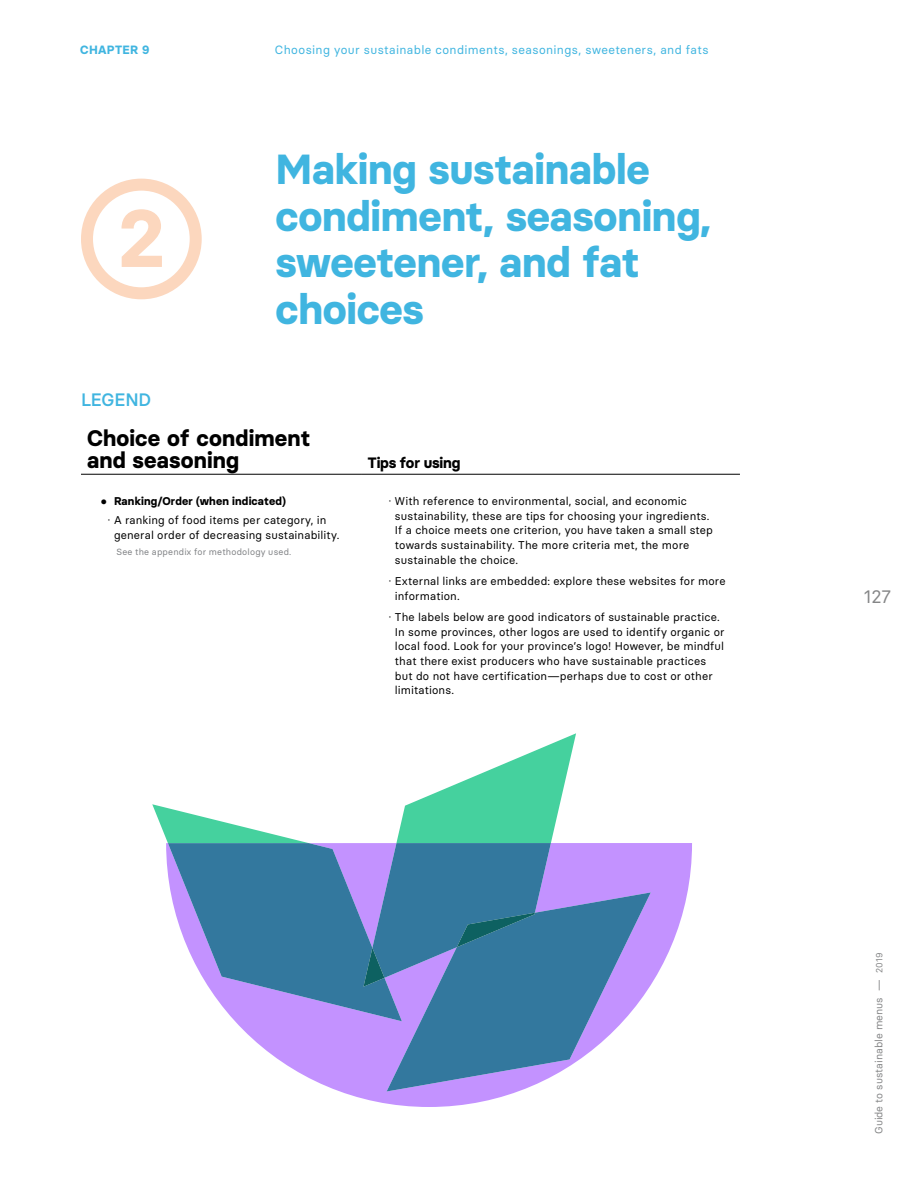
<style>
.page{position:relative;width:918px;height:1188px;background:#fff}
.page>*{position:absolute;margin:0;border:0;box-sizing:border-box;transform-origin:0 0}
.t1{font:700 81px "Basier Circle";color:#fcd7be}
.t2{font:700 42px/46.5px "Basier Circle";letter-spacing:-.005em;color:#40b5e0}
.t3{font:700 22.5px/22.5px "Basier Circle";letter-spacing:.01em;color:#000}
.t4{font:500 18px "Basier Circle";letter-spacing:-.005em;color:#40b5e0}
.t5{font:18px "Basier Circle";color:#858687}
.t6{font:700 15px "Basier Circle";letter-spacing:-.015em;color:#000}
.t7{font:12px "Basier Circle";letter-spacing:.03em;color:#40b5e0}
.t8{font:700 12px "Basier Circle";letter-spacing:.03em;color:#40b5e0}
.t9{font:11.25px/14.7px "Basier Circle";letter-spacing:.01em;color:#000}
.t10{font:10.5px "Basier Circle";color:#858687}
.t11{font:9px "Basier Circle";letter-spacing:.025em;color:#808285}
.s1{font-weight:700}
.s2{font-family:"Arial"}
.s3{font-size:9px}
</style>
<div class="page">
<hr style="left:81px;top:474px;width:281px;height:1px;background:#000">
<hr style="left:362px;top:474px;width:378px;height:1px;background:#000">
<div style="left:81px;top:179px;width:121px;height:120px;border:12px solid #fcd7be;border-radius:50%"></div>
<svg style="left:235px;top:843px;width:457px;height:264px;fill:#c392ff"></svg>
<svg style="left:387px;top:892px;width:264px;height:200px"></svg>
<svg style="left:152px;top:733px;width:424px;height:288px"></svg>
<p class="t8" style="left:80px;top:42px;width:71px">CHAPTER 9</p>
<p class="t7" style="left:275px;top:42px;width:435px">Choosing your sustainable condiments, seasonings, sweeteners, and fats</p>
<h1 class="t1" style="left:119px;top:188px;width:48px">2</h1>
<h2 class="t2" style="left:275px;top:146px;width:437px">Making sustainable condiment, seasoning, sweetener, and fat choices</h2>
<h3 class="t4" style="left:81px;top:388px;width:72px">LEGEND</h3>
<h3 class="t3" style="left:87px;top:426px;width:225px">Choice of condiment and seasoning</h3>
<p class="t9" style="left:107px;top:491px;width:221px;line-height:19.2px;text-indent:7px"><span class="s1">Ranking/Order (when indicated)<br></span><span class="s2">·</span> A ranking of food items per category, in</p>
<p class="t9" style="left:114px;top:528px;width:227px">general order of decreasing sustainability.</p>
<p class="t11" style="left:116px;top:546px;width:177px">See the appendix for methodology used.</p>
<h3 class="t6" style="left:368px;top:454px;width:94px">Tips for using</h3>
<p class="t9" style="left:395px;top:494px;width:320px;text-indent:-7px"><span class="s2">·</span> With reference to environmental, social, and economic sustainability, these are tips for choosing your ingredients.<br>If a choice meets one criterion, you have taken a small step towards sustainability. The more criteria met, the more sustainable the choice.</p>
<p class="t9" style="left:395px;top:574px;width:332px;text-indent:-7px"><span class="s2">·</span> External links are embedded: explore these websites for more information.</p>
<p class="t9" style="left:395px;top:610px;width:331px;text-indent:-7px"><span class="s2">·</span> The labels below are good indicators of sustainable practice.<br>In some provinces, other logos are used to identify organic or local food. Look for your province’s logo! However, be mindful that there exist producers who have sustainable practices but do not have certification—perhaps due to cost or other limitations.</p>
<h3 class="t5" style="left:864px;top:585px;width:29px">127</h3>
<p class="t10" style="left:872px;top:1134px;width:183px;rotate:-90deg">Guide to sustainable menus — <span class="s3">2019</span></p>
</div>
